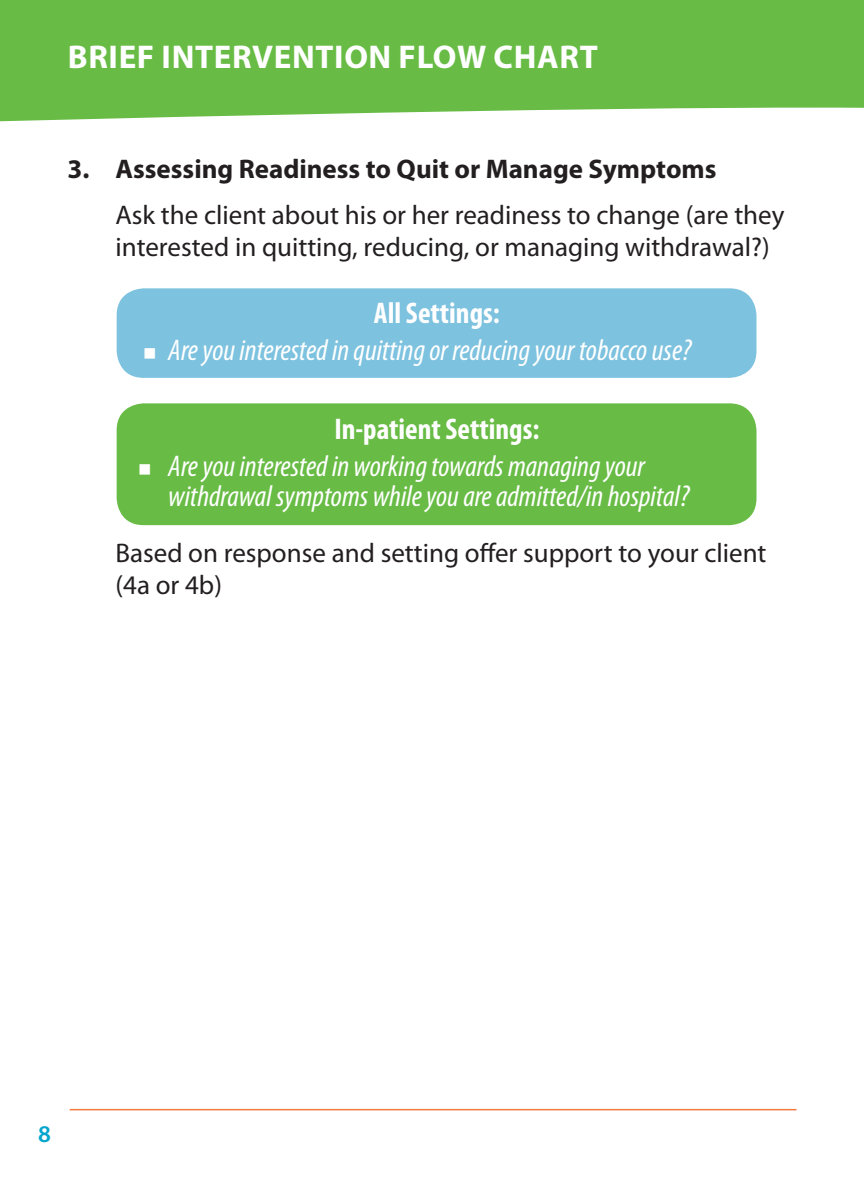
<style>
.page{position:relative;width:864px;height:1188px;background:#fff}
.page>*{position:absolute;margin:0;border:0;box-sizing:border-box;transform-origin:0 0}
.SECTION_HEADER__whit{font:700 33px "Myriad Pro";letter-spacing:.02em;color:#fff}
.TABS__All_Settings{font:italic condensed 30px/30px "Myriad Pro";color:#fff}
.HEADER___All_Setting{font:700 condensed 30px "Myriad Pro";color:#fff}
.TABS__1{font:27px/32.4px "Myriad Pro";color:#231f20}
.TABS___header_bold{font:700 27px "Myriad Pro";color:#231f20}
.t1{font:600 24px "Myriad Pro";color:#06a5ce}
</style>
<div class="page">
<svg style="left:0;top:0;width:864px;height:122px;background:#73c153"></svg>
<hr style="left:70px;top:1109px;width:726px;height:1px;background:#f4793e">
<div style="left:117px;top:403px;width:640px;height:122px;background:#68bc45;border-radius:27px"></div>
<div style="left:117px;top:288px;width:640px;height:90px;background:#7dc2df;border-radius:27px"></div>
<p class="SECTION_HEADER__whit" style="left:68px;top:38px;width:532px">BRIEF INTERVENTION FLOW CHART</p>
<p class="TABS___header_bold" style="left:68px;top:154px;width:651px">3. Assessing Readiness to Quit or Manage Symptoms</p>
<p class="TABS__1" style="left:116px;top:199px;width:671px">Ask the client about his or her readiness to change (are they interested in quitting, reducing, or managing withdrawal?)</p>
<p class="HEADER___All_Setting" style="left:374px;top:294px;width:127px">All Settings:</p>
<p class="TABS__All_Settings" style="left:143px;top:335px;width:550px">■ Are you interested in quitting or reducing your tobacco use?</p>
<p class="HEADER___All_Setting" style="left:334px;top:410px;width:207px">In-patient Settings:</p>
<p class="TABS__All_Settings" style="left:168px;top:450px;width:522px;text-indent:-30px">■ Are you interested in working towards managing your withdrawal symptoms while you are admitted/in hospital?</p>
<p class="TABS__1" style="left:116px;top:537px;width:653px">Based on response and setting offer support to your client (4a or 4b)</p>
<p class="t1" style="left:38px;top:1121px;width:14px">8</p>
</div>
